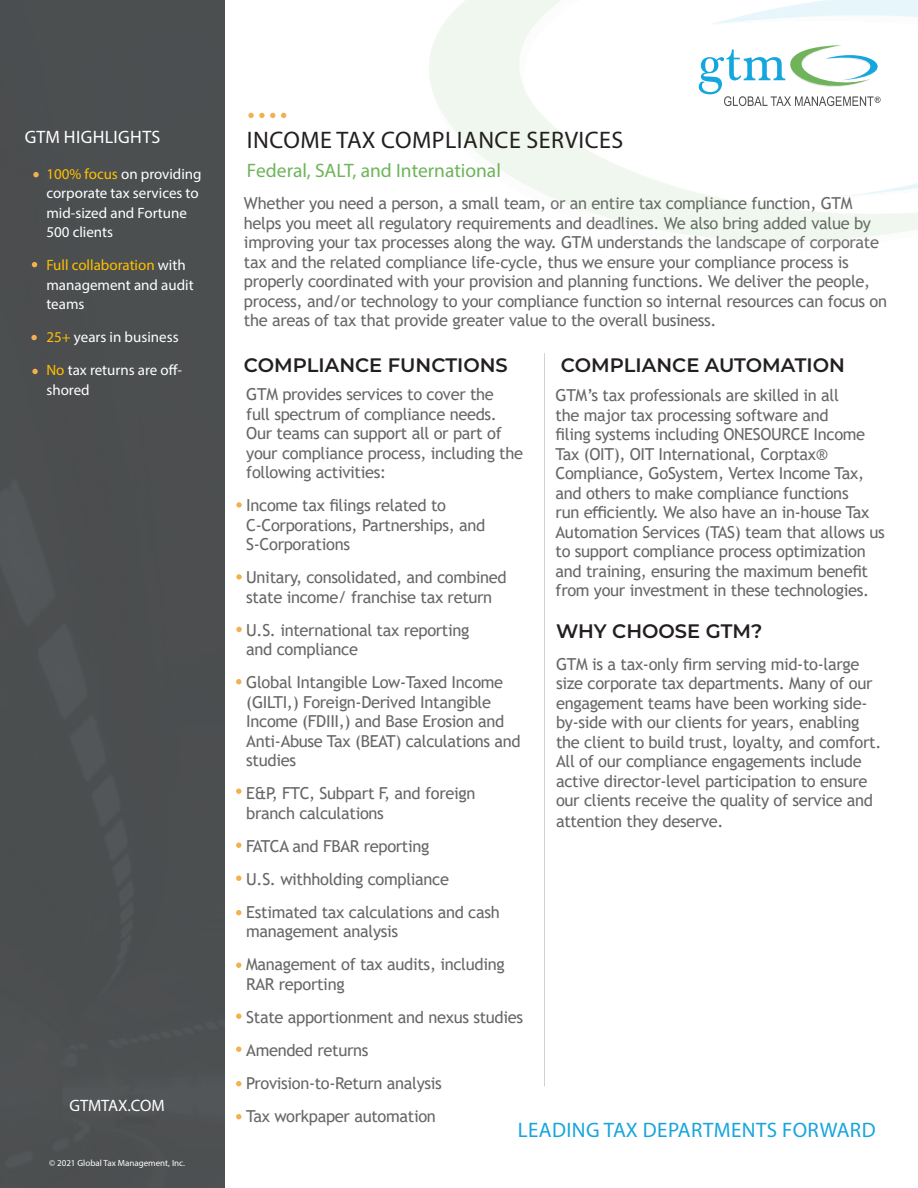
<style>
.page{position:relative;width:918px;height:1188px;background:#fff}
.page>*{position:absolute;margin:0;border:0;box-sizing:border-box;transform-origin:0 0}
.Heading{font:24px "Myriad Pro";letter-spacing:.02em;color:#231f20}
.Tagline{font:21px "Myriad Pro";letter-spacing:.02em;color:#18a5dc}
.Secondary_Heading{font:600 19.5px "Montserrat";color:#231f20}
.Heading-2{font:19.5px "Myriad Pro";color:#6eb45b}
.Side_Panel_-_Heading{font:18px "Myriad Pro";letter-spacing:.02em;color:#fff}
.Bullet_Copy{font:16.5px/19.5px "Trebuchet MS";letter-spacing:-.02em;color:#676866}
.Copy{font:16.5px/19.5px "Trebuchet MS";letter-spacing:-.02em;color:#676866}
.t1{font:16.5px "Myriad Pro";letter-spacing:-.01em;color:#fff}
.Side_Panel_-_List{font:15px/19.5px "Myriad Pro";color:#fff}
.t2{font:9px "Myriad Pro";color:#fff}
.s1{color:#ffc000}
.s2{font-style:inherit}
</style>
<div class="page">
<div style="left:0;top:0;width:225px;height:1188px;background:#4c4e50"></div>
<hr style="left:544px;top:353px;width:1px;height:733px;background:#686967">
<svg style="left:248px;top:113px;width:27px;height:5px"></svg>
<svg style="left:281px;top:113px;width:5px;height:5px"></svg>
<svg style="left:31px;top:335px;width:6px;height:5px"></svg>
<svg style="left:699px;top:45px;width:182px;height:61px"></svg>
<svg style="left:32px;top:262px;width:5px;height:5px"></svg>
<svg style="left:33px;top:172px;width:6px;height:5px"></svg>
<svg style="left:236px;top:679px;width:5px;height:5px"></svg>
<svg style="left:236px;top:789px;width:5px;height:5px"></svg>
<svg style="left:236px;top:843px;width:5px;height:5px"></svg>
<svg style="left:236px;top:876px;width:5px;height:5px"></svg>
<svg style="left:236px;top:910px;width:5px;height:5px"></svg>
<svg style="left:236px;top:963px;width:5px;height:5px"></svg>
<svg style="left:236px;top:1014px;width:5px;height:5px"></svg>
<svg style="left:236px;top:1047px;width:5px;height:5px"></svg>
<svg style="left:236px;top:1081px;width:5px;height:5px"></svg>
<svg style="left:236px;top:1114px;width:5px;height:5px"></svg>
<svg style="left:32px;top:369px;width:6px;height:5px"></svg>
<svg style="left:236px;top:627px;width:6px;height:5px"></svg>
<svg style="left:236px;top:574px;width:6px;height:6px"></svg>
<svg style="left:236px;top:502px;width:6px;height:6px"></svg>
<p class="Side_Panel_-_Heading" style="left:25px;top:126px;width:137px">GTM HIGHLIGHTS</p>
<p class="Side_Panel_-_List" style="left:46px;top:164px;width:157px"><span class="s1">100% focus</span> on providing corporate tax services to mid-sized and Fortune<br>500 clients</p>
<p class="Side_Panel_-_List" style="left:46px;top:255px;width:149px"><span class="s1">Full collaboration</span> with management and audit teams</p>
<p class="Side_Panel_-_List" style="left:46px;top:327px;width:134px"><span class="s1">25+</span> years in business</p>
<p class="Side_Panel_-_List" style="left:46px;top:360px;width:137px"><span class="s1">No</span> tax returns are off&shy;shored</p>
<p class="t1" style="left:69px;top:1095px;width:97px">GTMTAX.COM</p>
<p class="t2" style="left:49px;top:1157px;width:137px">© 2021 Global Tax Management, Inc.</p>
<p class="Heading" style="left:247px;top:125px;width:378px">INCOME TAX COMPLIANCE SERVICES</p>
<p class="Heading-2" style="left:247px;top:158px;width:256px"><span class="s2">F</span>ederal, SALT, and International</p>
<p class="Copy" style="left:244px;top:194px;width:645px">Whether you need a person, a small team, or an entire tax compliance function, GTM helps you meet all regulatory requirements and deadlines. We also bring added value by improving your tax processes along the way. GTM understands the landscape of corporate tax and the related compliance life-cycle, thus we ensure your compliance process is properly coordinated with your provision and planning functions. We deliver the people, process, and/or technology to your compliance function so internal resources can focus on the areas of tax that provide greater value to the overall business.</p>
<p class="Secondary_Heading" style="left:244px;top:351px;width:265px">COMPLIANCE FUNCTIONS</p>
<p class="Secondary_Heading" style="left:561px;top:351px;width:285px">COMPLIANCE AUTOMATION</p>
<p class="Bullet_Copy" style="left:246px;top:384px;width:278px">GTM provides services to cover the<br>full spectrum of compliance needs.<br>Our teams can support all or part of your compliance process, including the following activities:</p>
<p class="Bullet_Copy" style="left:246px;top:495px;width:241px">Income tax filings related to<br>C-Corporations, Partnerships, and<br>S-Corporations</p>
<p class="Bullet_Copy" style="left:246px;top:567px;width:262px">Unitary, consolidated, and combined state income/ franchise tax return</p>
<p class="Bullet_Copy" style="left:246px;top:620px;width:225px">U.S. international tax reporting and compliance</p>
<p class="Bullet_Copy" style="left:246px;top:672px;width:276px">Global Intangible Low-Taxed Income (GILTI,) Foreign-Derived Intangible<br>Income (FDIII,) and Base Erosion and<br>Anti-Abuse Tax (BEAT) calculations and studies</p>
<p class="Bullet_Copy" style="left:246px;top:783px;width:231px">E&amp;P, FTC, Subpart F, and foreign branch calculations</p>
<p class="Bullet_Copy" style="left:246px;top:836px;width:185px">FATCA and FBAR reporting</p>
<p class="Bullet_Copy" style="left:246px;top:869px;width:204px">U.S. withholding compliance</p>
<p class="Bullet_Copy" style="left:246px;top:902px;width:255px">Estimated tax calculations and cash management analysis</p>
<p class="Bullet_Copy" style="left:246px;top:954px;width:260px">Management of tax audits, including<br>RAR reporting</p>
<p class="Bullet_Copy" style="left:246px;top:1007px;width:278px">State apportionment and nexus studies</p>
<p class="Bullet_Copy" style="left:246px;top:1040px;width:124px">Amended returns</p>
<p class="Bullet_Copy" style="left:246px;top:1073px;width:197px">Provision-to-Return analysis</p>
<p class="Bullet_Copy" style="left:246px;top:1106px;width:191px">Tax workpaper automation</p>
<p class="Bullet_Copy" style="left:556px;top:385px;width:331px">GTM’s tax professionals are skilled in all<br>the major tax processing software and<br>filing systems including ONESOURCE Income Tax (OIT), OIT International, Corptax® Compliance, GoSystem, Vertex Income Tax, and others to make compliance functions<br>run efficiently. We also have an in-house Tax Automation Services (TAS) team that allows us to support compliance process optimization and training, ensuring the maximum benefit from your investment in these technologies.</p>
<p class="Secondary_Heading" style="left:556px;top:618px;width:208px">WHY CHOOSE GTM?</p>
<p class="Copy" style="left:556px;top:654px;width:327px">GTM is a tax-only firm serving mid-to-large size corporate tax departments. Many of our engagement teams have been working side&shy;by-side with our clients for years, enabling the client to build trust, loyalty, and comfort.<br>All of our compliance engagements include active director-level participation to ensure our clients receive the quality of service and</p>
<p class="Copy" style="left:556px;top:812px;width:169px">attention they deserve.</p>
<p class="Tagline" style="left:518px;top:1117px;width:359px">LEADING TAX DEPARTMENTS FORWARD</p>
</div>
